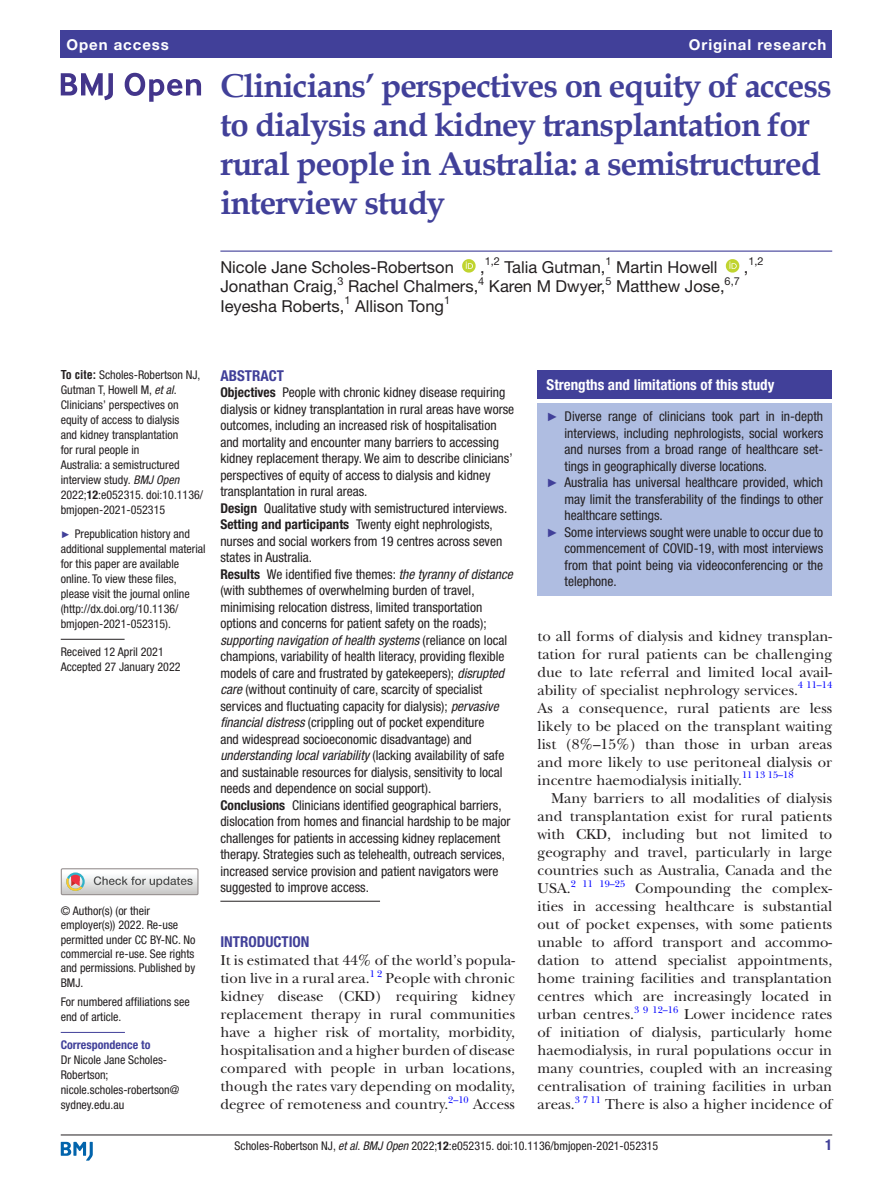
<style>
.page{position:relative;width:893px;height:1191px;background:#fff}
.page>*{position:absolute;margin:0;border:0;box-sizing:border-box;transform-origin:0 0}
.t1{font:700 33px/39px "Book Antiqua";letter-spacing:-.025em;color:#414099}
.t2{font:16.5px "Helvetica Neue LT Std";color:#231f20}
.t3{font:15px/18px "New Baskerville";color:#231f20;text-align:justify}
.t4{font:700 condensed 15px "Helvetica Neue LT Std";color:#fff}
.t5{font:700 15px "Helvetica Neue LT Std";letter-spacing:.065em;color:#fff}
.t6{font:700 condensed 15px "Helvetica Neue LT Std";color:#414099}
.t7{font:condensed 13.5px/16.5px "Helvetica Neue LT Std";color:#231f20}
.t8{font:condensed 12px/15px "Helvetica Neue LT Std";color:#231f20}
.t9{font:700 condensed 12px "Helvetica Neue LT Std";color:#414099}
.t10{font:10.95px "Helvetica Neue LT Std";color:#231f20}
.t11{font:9.9px "New Baskerville";color:#00f}
.s1{font-family:"Helvetica LT Std";font-weight:700}
.s2{font-style:italic}
.s3{font-weight:700}
.s4{font-family:"Arial";font-stretch:normal;font-size:9.75px;color:#414099}
.s5{font-family:"Arial";font-stretch:normal;font-size:12px;color:#414099}
</style>
<div class="page">
<hr style="left:61px;top:1134px;width:771px;height:1px;background:#231f20">
<svg style="left:61px;top:1141px;width:32px;height:19px"></svg>
<div style="left:61px;top:31px;width:771px;height:27px;background:#414099"></div>
<hr style="left:220px;top:250px;width:612px;height:2px;background:#414099">
<svg style="left:462px;top:259px;width:14px;height:14px"></svg>
<svg style="left:726px;top:259px;width:13px;height:14px"></svg>
<hr style="left:61px;top:639px;width:64px;height:1px;background:#231f20">
<hr style="left:61px;top:1032px;width:64px;height:1px;background:#414099">
<svg style="left:61px;top:73px;width:52px;height:27px"></svg>
<svg style="left:125px;top:73px;width:76px;height:29px"></svg>
<div style="left:61px;top:868px;width:138px;height:27px;border:1px solid #969090"></div>
<svg style="left:61px;top:868px;width:137px;height:26px"></svg>
<hr style="left:220px;top:901px;width:160px;height:1px;background:#231f20">
<div style="left:538px;top:370px;width:294px;height:29px;background:#414099"></div>
<div style="left:538px;top:403px;width:294px;height:192px;background:#afbde1"></div>
<p class="t5" style="left:66px;top:35px;width:104px">Open access</p>
<p class="t5" style="left:689px;top:35px;width:139px">Original research</p>
<h1 class="t1" style="left:220px;top:66px;width:613px">Clinicians’ perspectives on equity of access to dialysis and kidney transplantation for rural people in Australia: a semistructured interview study</h1>
<p class="t2" style="left:220px;top:257px;width:235px">Nicole Jane Scholes-Robertson</p>
<p class="t2" style="left:480px;top:257px;width:6px">,</p>
<p class="t10" style="left:485px;top:255px;width:17px">1,2</p>
<p class="t2" style="left:505px;top:257px;width:102px">Talia Gutman,</p>
<p class="t10" style="left:605px;top:255px;width:8px">1</p>
<p class="t2" style="left:616px;top:257px;width:103px">Martin Howell</p>
<p class="t10" style="left:748px;top:255px;width:17px">1,2</p>
<p class="t2" style="left:744px;top:257px;width:6px">,</p>
<p class="t2" style="left:220px;top:276px;width:119px">Jonathan Craig,</p>
<p class="t10" style="left:337px;top:274px;width:8px">3</p>
<p class="t2" style="left:348px;top:276px;width:132px">Rachel Chalmers,</p>
<p class="t10" style="left:478px;top:274px;width:8px">4</p>
<p class="t2" style="left:489px;top:276px;width:118px">Karen M Dwyer,</p>
<p class="t10" style="left:605px;top:274px;width:8px">5</p>
<p class="t2" style="left:616px;top:276px;width:110px">Matthew Jose,</p>
<p class="t10" style="left:725px;top:274px;width:17px">6,7</p>
<p class="t2" style="left:220px;top:296px;width:126px">Ieyesha Roberts,</p>
<p class="t10" style="left:344px;top:294px;width:8px">1</p>
<p class="t2" style="left:355px;top:296px;width:90px">Allison Tong</p>
<p class="t10" style="left:444px;top:294px;width:8px">1</p>
<p class="t8" style="left:61px;top:367px;width:144px"><span class="s1">To cite:</span> Scholes-Robertson NJ,<br>Gutman T, Howell M, <span class="s2">et al</span>.<br>Clinicians’ perspectives on equity of access to dialysis<br>and kidney transplantation<br>for rural people in<br>Australia: a semistructured interview study. <span class="s2">BMJ Open<br></span>2022;<span class="s3">12</span>:e052315. doi:10.1136/ bmjopen-2021-052315</p>
<p class="t8" style="left:61px;top:526px;width:146px"><span class="s4">►</span> Prepublication history and additional supplemental material for this paper are available online. To view these files, please visit the journal online (http://dx.doi.org/10.1136/ bmjopen-2021-052315).</p>
<p class="t8" style="left:61px;top:644px;width:121px">Received 12 April 2021<br>Accepted 27 January 2022</p>
<p class="t8" style="left:61px;top:903px;width:136px;line-height:14.4px">© Author(s) (or their employer(s)) 2022. Re-use permitted under CC BY-NC. No commercial re-use. See rights and permissions. Published by<br>BMJ.</p>
<p class="t8" style="left:61px;top:994px;width:130px">For numbered affiliations see end of article.</p>
<p class="t9" style="left:61px;top:1037px;width:91px">Correspondence to</p>
<p class="t8" style="left:61px;top:1052px;width:120px">Dr Nicole Jane Scholes-<br>Robertson; nicole.scholes-robertson@ sydney.edu.au</p>
<p class="t6" style="left:220px;top:366px;width:65px">ABSTRACT</p>
<p class="t7" style="left:220px;top:384px;width:295px"><span class="s3">Objectives</span> People with chronic kidney disease requiring dialysis or kidney transplantation in rural areas have worse outcomes, including an increased risk of hospitalisation and mortality and encounter many barriers to accessing kidney replacement therapy. We aim to describe clinicians’ perspectives of equity of access to dialysis and kidney transplantation in rural areas.<br><span class="s3">Design</span> Qualitative study with semistructured interviews.<br><span class="s3">Setting and participants</span> Twenty eight nephrologists, nurses and social workers from 19 centres across seven states in Australia.<br><span class="s3">Results</span> We identified five themes: <span class="s2">the tyranny of distance </span>(with subthemes of overwhelming burden of travel, minimising relocation distress, limited transportation options and concerns for patient safety on the roads); <span class="s2">supporting navigation of health systems</span> (reliance on local champions, variability of health literacy, providing flexible models of care and frustrated by gatekeepers); <span class="s2">disrupted care</span> (without continuity of care, scarcity of specialist services and fluctuating capacity for dialysis); <span class="s2">pervasive financial distress</span> (crippling out of pocket expenditure<br>and widespread socioeconomic disadvantage) and <span class="s2">understanding local variability</span> (lacking availability of safe and sustainable resources for dialysis, sensitivity to local needs and dependence on social support).<br><span class="s3">Conclusions</span> Clinicians identified geographical barriers, dislocation from homes and financial hardship to be major challenges for patients in accessing kidney replacement therapy. Strategies such as telehealth, outreach services, increased service provision and patient navigators were suggested to improve access.</p>
<p class="t6" style="left:220px;top:933px;width:91px">INTRODUCTION</p>
<p class="t3" style="left:220px;top:951px;width:296px">It is estimated that 44% of the world’s popula&shy;tion live in a rural area.</p>
<p class="t11" style="left:370px;top:967px;width:14px">1 2</p>
<p class="t3" style="left:220px;top:969px;width:296px;text-indent:165px">People with chronic kidney disease (CKD) requiring kidney replacement therapy in rural communities have a higher risk of mortality, morbidity, hospitalisation and a higher burden of disease compared with people in urban locations, though the rates vary depending on modality, degree of remoteness and country.</p>
<p class="t11" style="left:448px;top:1093px;width:22px">2–10</p>
<p class="t3" style="left:473px;top:1095px;width:43px">Access</p>
<p class="t4" style="left:547px;top:375px;width:229px">Strengths and limitations of this study</p>
<p class="t7" style="left:547px;top:408px;width:278px"><span class="s5">►</span> Diverse range of clinicians took part in in-depth</p>
<p class="t7" style="left:565px;top:425px;width:260px">interviews, including nephrologists, social workers</p>
<p class="t7" style="left:565px;top:441px;width:260px">and nurses from a broad range of healthcare set-</p>
<p class="t7" style="left:565px;top:458px;width:204px">tings in geographically diverse locations.</p>
<p class="t7" style="left:547px;top:474px;width:278px"><span class="s5">►</span> Australia has universal healthcare provided, which</p>
<p class="t7" style="left:565px;top:491px;width:260px">may limit the transferability of the findings to other</p>
<p class="t7" style="left:565px;top:507px;width:100px">healthcare settings.</p>
<p class="t7" style="left:547px;top:524px;width:278px"><span class="s5">►</span> Some interviews sought were unable to occur due to</p>
<p class="t7" style="left:565px;top:540px;width:260px">commencement of COVID-19, with most interviews</p>
<p class="t7" style="left:565px;top:557px;width:260px">from that point being via videoconferencing or the</p>
<p class="t7" style="left:565px;top:573px;width:54px">telephone.</p>
<p class="t3" style="left:538px;top:627px;width:296px">to all forms of dialysis and kidney transplan&shy;tation for rural patients can be challenging due to late referral and limited local avail&shy;ability of specialist nephrology services.<sup>4</sup> <sup>11–14<br></sup>As a consequence, rural patients are less likely to be placed on the transplant waiting list (8%–15%) than those in urban areas and more likely to use peritoneal dialysis or incentre haemodialysis initially.</p>
<p class="t11" style="left:742px;top:769px;width:53px">11 13 15–18</p>
<p class="t3" style="left:538px;top:789px;width:296px;text-indent:14px">Many barriers to all modalities of dialysis and transplantation exist for rural patients with CKD, including but not limited to geography and travel, particularly in large countries such as Australia, Canada and the USA.</p>
<p class="t11" style="left:571px;top:877px;width:56px">2 11 19–25</p>
<p class="t3" style="left:538px;top:879px;width:296px;text-indent:98px">Compounding the complex&shy;ities in accessing healthcare is substantial out of pocket expenses, with some patients unable to afford transport and accommo&shy;dation to attend specialist appointments, home training facilities and transplantation centres which are increasingly located in urban centres.<sup>3</sup> <sup>9</sup> <sup>12–16</sup> Lower incidence rates of initiation of dialysis, particularly home haemodialysis, in rural populations occur in many countries, coupled with an increasing centralisation of training facilities in urban areas.</p>
<p class="t11" style="left:575px;top:1093px;width:28px">3 7 11</p>
<p class="t3" style="left:605px;top:1095px;width:229px">There is also a higher incidence of</p>
<p class="t8" style="left:235px;top:1137px;width:425px">Scholes-Robertson NJ, <span class="s2">et al</span>. <span class="s2">BMJ Open</span> 2022;<span class="s3">12</span>:e052315. doi:10.1136/bmjopen-2021-052315</p>
<p class="t6" style="left:825px;top:1135px;width:9px">1</p>
</div>
